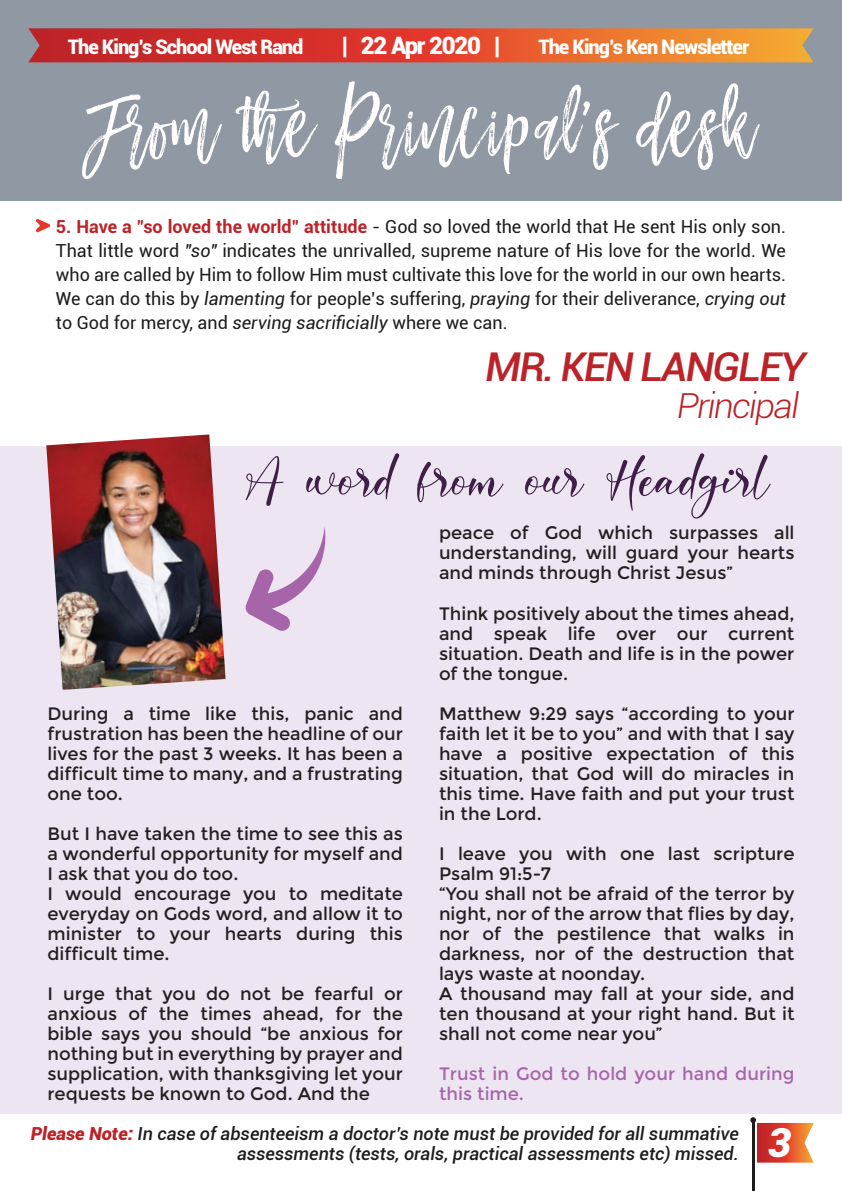
<style>
.page{position:relative;width:842px;height:1191px;background:#fff}
.page>*{position:absolute;margin:0;border:0;box-sizing:border-box;transform-origin:0 0}
.t1{font:100px "Mustache Brush Script";color:#fff}
.t2{font:italic 900 40px "Roboto";color:#fff}
.t3{font:italic 500 39.8px "Roboto";letter-spacing:-.05em;color:#bb2328;scale:1.04 1}
.t4{font:italic 300 34.6px "Roboto";letter-spacing:-.05em;color:#bb2328;scale:1.04 1}
.t5{font:900 24px "Roboto";letter-spacing:-.05em;color:#fff}
.t6{font:900 20px "Roboto";letter-spacing:-.05em;color:#fff}
.t7{font:18px/20px "Montserrat";color:#231f20;text-align:justify}
.t8{font:18px/24px "Roboto";color:#1d1c1a;text-align:justify}
.t9{font:italic 500 18px/19.6px "Roboto";color:#1d1e1b;text-align:right}
.t10{font:18px/20px "Montserrat";color:#a665a9}
.s1{font-weight:700;color:#bb2328}
.s2{font-style:italic}
.s3{font-weight:900;color:#bb2328}
</style>
<div class="page">
<div style="left:0;top:447px;width:842px;height:667px;background:#ede5f2"></div>
<div style="left:0;top:0;width:842px;height:201px;background:#8f98a3"></div>
<svg style="left:28px;top:28px;width:786px;height:34px;background:#db522f"></svg>
<hr style="left:752px;top:1120px;width:2px;height:71px;background:#1d1c1a">
<svg style="left:750px;top:1117px;width:64px;height:45px"></svg>
<svg style="left:245px;top:527px;width:81px;height:104px"></svg>
<svg style="left:246px;top:456px;width:37px;height:50px"></svg>
<svg style="left:306px;top:453px;width:93px;height:46px"></svg>
<svg style="left:417px;top:461px;width:87px;height:42px"></svg>
<svg style="left:525px;top:468px;width:59px;height:29px"></svg>
<svg style="left:606px;top:453px;width:165px;height:65px"></svg>
<img style="left:46px;top:434px;width:180px;height:256px">
<svg style="left:36px;top:219px;width:14px;height:13px"></svg>
<p class="t6" style="left:68px;top:32px;width:237px">The King’s School West Rand</p>
<h3 class="t5" style="left:342px;top:28px;width:160px">| 22 Apr 2020 |</h3>
<p class="t6" style="left:538px;top:32px;width:212px">The King’s Ken Newsletter</p>
<h1 class="t1" style="left:84px;top:76px;width:673px">From the Principal’s desk</h1>
<p class="t8" style="left:56px;top:214px;width:732px"><span class="s1">5. Have a "so loved the world" attitude</span> - God so loved the world that He sent His only son.<br>That little word <span class="s2">"so"</span> indicates the unrivalled, supreme nature of His love for the world. We who are called by Him to follow Him must cultivate this love for the world in our own hearts.<br>We can do this by <span class="s2">lamenting</span> for people’s suffering, <span class="s2">praying</span> for their deliverance, <span class="s2">crying out </span>to God for mercy, and <span class="s2">serving sacrificially</span> where we can.</p>
<h3 class="t3" style="left:485px;top:338px;width:310px">MR. KEN LANGLEY</h3>
<h3 class="t4" style="left:677px;top:381px;width:119px">Principal</h3>
<p class="t7" style="left:47px;top:703px;width:357px">During a time like this, panic and frustration has been the headline of our lives for the past 3 weeks. It has been a difficult time to many, and a frustrating one too.</p>
<p class="t7" style="left:47px;top:823px;width:357px;text-align:left">But I have taken the time to see this as a wonderful opportunity for myself and<br>I ask that you do too.<br>I would encourage you to meditate everyday on Gods word, and allow it to minister to your hearts during this difficult time.</p>
<p class="t7" style="left:47px;top:983px;width:357px">I urge that you do not be fearful or anxious of the times ahead, for the bible says you should “be anxious for nothing but in everything by prayer and supplication, with thanksgiving let your requests be known to God. And the</p>
<p class="t7" style="left:439px;top:523px;width:357px">peace of God which surpasses all understanding, will guard your hearts and minds through Christ Jesus”</p>
<p class="t7" style="left:439px;top:603px;width:357px">Think positively about the times ahead, and speak life over our current situation. Death and life is in the power of the tongue.</p>
<p class="t7" style="left:439px;top:703px;width:357px">Matthew 9:29 says “according to your faith let it be to you” and with that I say have a positive expectation of this situation, that God will do miracles in this time. Have faith and put your trust in the Lord.</p>
<p class="t7" style="left:439px;top:843px;width:357px;text-align:left">I leave you with one last scripture<br>Psalm 91:5-7<br>“You shall not be afraid of the terror by night, nor of the arrow that flies by day, nor of the pestilence that walks in darkness, nor of the destruction that lays waste at noonday.<br>A thousand may fall at your side, and ten thousand at your right hand. But it shall not come near you”</p>
<p class="t10" style="left:439px;top:1063px;width:357px">Trust in God to hold your hand during this time.</p>
<p class="t9" style="left:31px;top:1123px;width:710px"><span class="s3">Please Note:</span> In case of absenteeism a doctor’s note must be provided for all summative assessments (tests, orals, practical assessments etc) missed.</p>
<h2 class="t2" style="left:768px;top:1114px;width:25px">3</h2>
</div>
